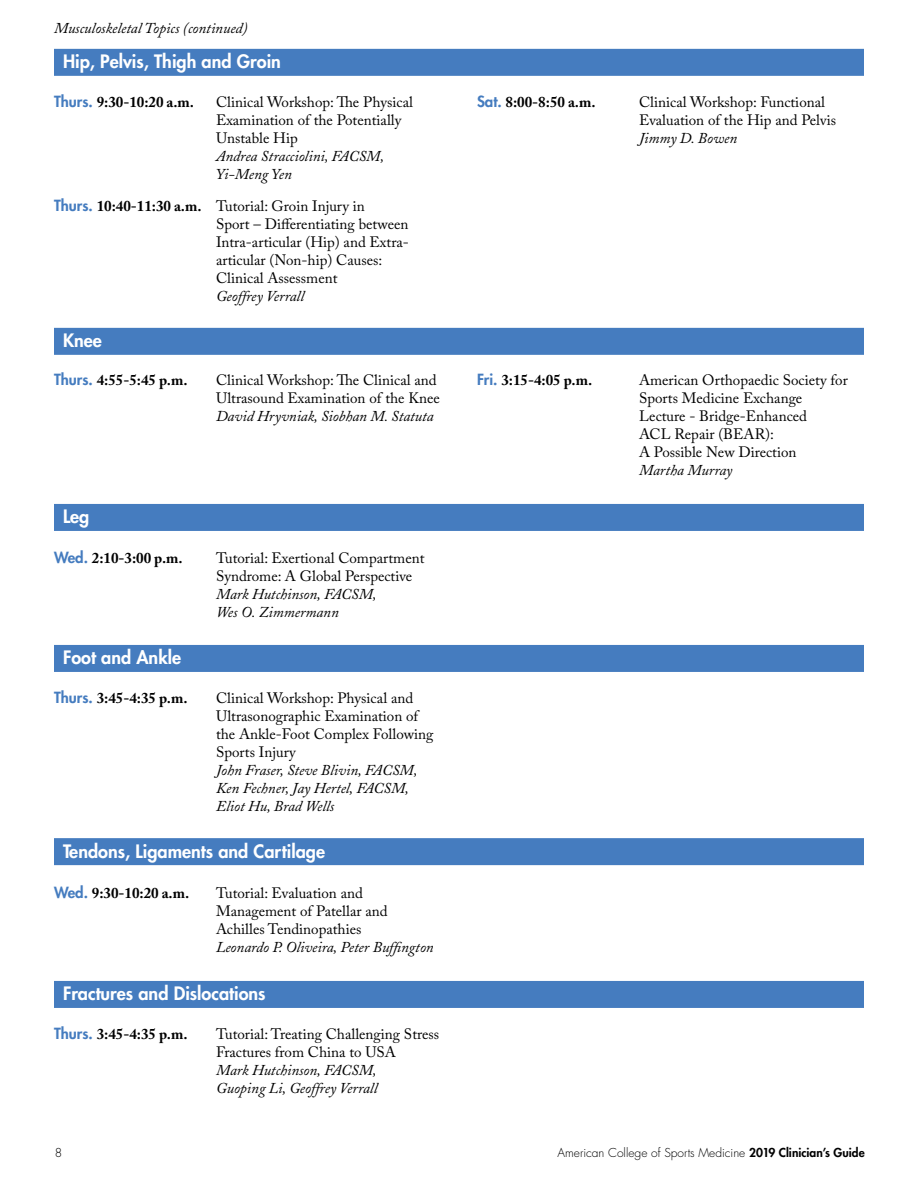
<style>
.page{position:relative;width:918px;height:1188px;background:#fff}
.page>*{position:absolute;margin:0;border:0;box-sizing:border-box;transform-origin:0 0}
.t1{font:800 18px "Futura";color:#fff}
.t2{font:15px/18px "Adobe Caslon Pro";color:#000}
.t3{font:italic 15px/18px "Adobe Caslon";color:#000}
.t4{font:700 15px "Adobe Caslon";color:#000}
.t5{font:italic 15px "Adobe Caslon Pro";color:#000}
.t6{font:300 12px "Futura";color:#000}
.s1{font-family:"Futura";font-weight:800;color:#457cbf}
.s2{font-family:"Adobe Caslon";font-weight:700}
.s3{font-weight:800}
</style>
<div class="page">
<div style="left:54px;top:49px;width:810px;height:27px;background:#457cbf"></div>
<div style="left:54px;top:328px;width:810px;height:27px;background:#457cbf"></div>
<div style="left:54px;top:504px;width:810px;height:27px;background:#457cbf"></div>
<div style="left:54px;top:645px;width:810px;height:27px;background:#457cbf"></div>
<div style="left:54px;top:838px;width:810px;height:27px;background:#457cbf"></div>
<div style="left:54px;top:981px;width:810px;height:27px;background:#457cbf"></div>
<p class="t5" style="left:54px;top:19px;width:195px">Musculoskeletal Topics (continued)</p>
<p class="t1" style="left:63px;top:50px;width:219px">Hip, Pelvis, Thigh and Groin</p>
<p class="t4" style="left:54px;top:93px;width:142px"><span class="s1">Thurs.</span> 9:30-10:20 a.m.</p>
<p class="t2" style="left:216px;top:93px;width:198px">Clinical Workshop: The Physical<br>Examination of the Potentially<br>Unstable Hip</p>
<p class="t3" style="left:216px;top:148px;width:170px">Andrea Stracciolini, FACSM,<br>Yi-Meng Yen</p>
<p class="t2" style="left:216px;top:197px;width:195px;text-indent:-162px"><span class="s1">Thurs.</span> <span class="s2">10:40-11:30 a.m.</span> Tutorial: Groin Injury in<br>Sport – Differentiating between Intra-articular (Hip) and Extra&shy;articular (Non-hip) Causes:<br>Clinical Assessment</p>
<p class="t3" style="left:216px;top:287px;width:90px">Geoffrey Verrall</p>
<p class="t1" style="left:63px;top:329px;width:40px">Knee</p>
<p class="t4" style="left:54px;top:371px;width:135px"><span class="s1">Thurs.</span> 4:55-5:45 p.m.</p>
<p class="t2" style="left:216px;top:371px;width:225px">Clinical Workshop: The Clinical and<br>Ultrasound Examination of the Knee</p>
<p class="t3" style="left:216px;top:408px;width:219px">David Hryvniak, Siobhan M. Statuta</p>
<p class="t1" style="left:63px;top:505px;width:28px">Leg</p>
<p class="t4" style="left:54px;top:549px;width:130px"><span class="s1">Wed.</span> 2:10-3:00 p.m.</p>
<p class="t2" style="left:216px;top:549px;width:210px">Tutorial: Exertional Compartment<br>Syndrome: A Global Perspective</p>
<p class="t3" style="left:216px;top:585px;width:162px">Mark Hutchinson, FACSM,<br>Wes O. Zimmermann</p>
<p class="t1" style="left:63px;top:646px;width:120px">Foot and Ankle</p>
<p class="t4" style="left:54px;top:689px;width:135px"><span class="s1">Thurs.</span> 3:45-4:35 p.m.</p>
<p class="t2" style="left:216px;top:689px;width:219px">Clinical Workshop: Physical and<br>Ultrasonographic Examination of the Ankle-Foot Complex Following<br>Sports Injury</p>
<p class="t3" style="left:216px;top:762px;width:203px">John Fraser, Steve Blivin, FACSM,<br>Ken Fechner, Jay Hertel, FACSM,<br>Eliot Hu, Brad Wells</p>
<p class="t1" style="left:63px;top:839px;width:264px">Tendons, Ligaments and Cartilage</p>
<p class="t4" style="left:54px;top:884px;width:137px"><span class="s1">Wed.</span> 9:30-10:20 a.m.</p>
<p class="t2" style="left:216px;top:884px;width:173px">Tutorial: Evaluation and<br>Management of Patellar and<br>Achilles Tendinopathies</p>
<p class="t3" style="left:216px;top:939px;width:219px">Leonardo P. Oliveira, Peter Buffington</p>
<p class="t1" style="left:63px;top:982px;width:204px">Fractures and Dislocations</p>
<p class="t4" style="left:54px;top:1025px;width:135px"><span class="s1">Thurs.</span> 3:45-4:35 p.m.</p>
<p class="t2" style="left:216px;top:1025px;width:225px">Tutorial: Treating Challenging Stress<br>Fractures from China to USA</p>
<p class="t3" style="left:216px;top:1062px;width:163px">Mark Hutchinson, FACSM,<br>Guoping Li, Geoffrey Verrall</p>
<p class="t4" style="left:477px;top:93px;width:120px"><span class="s1">Sat.</span> 8:00-8:50 a.m.</p>
<p class="t2" style="left:639px;top:93px;width:199px">Clinical Workshop: Functional<br>Evaluation of the Hip and Pelvis</p>
<p class="t3" style="left:639px;top:130px;width:100px">Jimmy D. Bowen</p>
<p class="t4" style="left:477px;top:371px;width:117px"><span class="s1">Fri.</span> 3:15-4:05 p.m.</p>
<p class="t2" style="left:639px;top:371px;width:210px">American Orthopaedic Society for<br>Sports Medicine Exchange<br>Lecture - Bridge-Enhanced<br>ACL Repair (BEAR):<br>A Possible New Direction</p>
<p class="t3" style="left:639px;top:462px;width:95px">Martha Murray</p>
<p class="t6" style="left:55px;top:1145px;width:9px">8</p>
<p class="t6" style="left:558px;top:1145px;width:309px">American College of Sports Medicine <span class="s3">2019 Clinician’s Guide</span></p>
</div>
